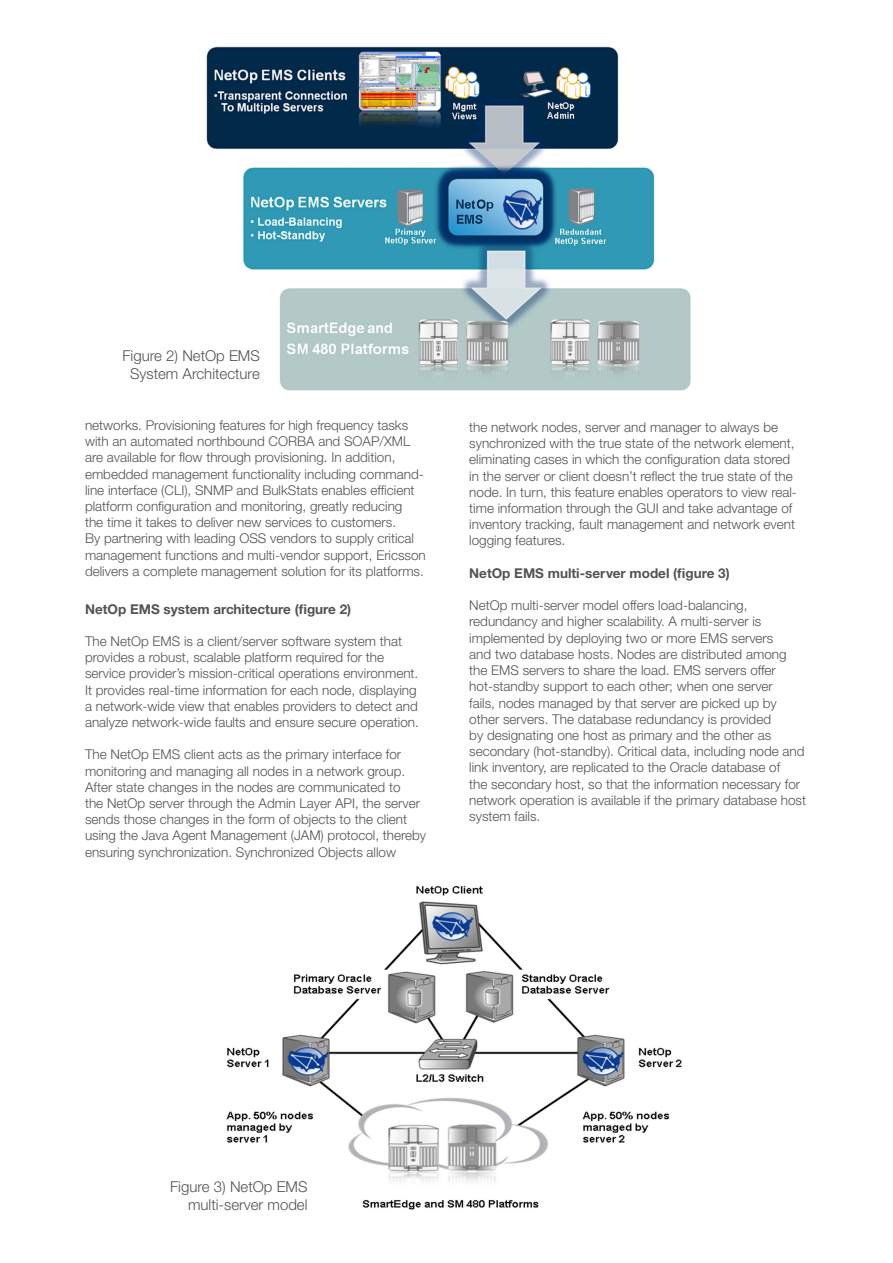
<style>
.page{position:relative;width:893px;height:1263px;background:#fff}
.page>*{position:absolute;margin:0;border:0;box-sizing:border-box;transform-origin:0 0}
.t1{font:300 15px/18px "Ericsson Sans";color:#535355;text-align:right}
.Paragraph_Text{font:300 13.5px/16.2px "Ericsson Sans";color:#535355}
.Paragraph_Text-2{font:700 13.5px "Ericsson Sans";color:#535355}
</style>
<div class="page">
<img style="left:226px;top:886px;width:456px;height:324px">
<img style="left:206px;top:46px;width:485px;height:345px">
<p class="t1" style="left:123px;top:347px;width:139px;text-align:center">Figure 2) NetOp EMS<br>System Architecture</p>
<p class="Paragraph_Text" style="left:85px;top:417px;width:342px">networks. Provisioning features for high frequency tasks with an automated northbound CORBA and SOAP/XML are available for flow through provisioning. In addition, embedded management functionality including command&shy;line interface (CLI), SNMP and BulkStats enables efficient platform configuration and monitoring, greatly reducing<br>the time it takes to deliver new services to customers.<br>By partnering with leading OSS vendors to supply critical management functions and multi-vendor support, Ericsson delivers a complete management solution for its platforms.</p>
<p class="Paragraph_Text-2" style="left:85px;top:601px;width:268px">NetOp EM S system architecture (figure 2)</p>
<p class="Paragraph_Text" style="left:85px;top:633px;width:335px">The NetOp EMS is a client/server software system that provides a robust, scalable platform required for the service provider’s mission-critical operations environment.<br>It provides real-time information for each node, displaying a network-wide view that enables providers to detect and analyze network-wide faults and ensure secure operation.</p>
<p class="Paragraph_Text" style="left:85px;top:746px;width:343px">The NetOp EMS client acts as the primary interface for monitoring and managing all nodes in a network group.<br>After state changes in the nodes are communicated to<br>the NetOp server through the Admin Layer API, the server sends those changes in the form of objects to the client using the Java Agent Management (JAM) protocol, thereby ensuring synchronization. Synchronized Objects allow</p>
<p class="Paragraph_Text" style="left:469px;top:419px;width:329px">the network nodes, server and manager to always be synchronized with the true state of the network element, eliminating cases in which the configuration data stored in the server or client doesn’t reflect the true state of the node. In turn, this feature enables operators to view real&shy;time information through the GUI and take advantage of inventory tracking, fault management and network event logging features.</p>
<p class="Paragraph_Text-2" style="left:469px;top:565px;width:262px">NetOp EMS multi-server model (figure 3)</p>
<p class="Paragraph_Text" style="left:469px;top:597px;width:338px">NetOp multi-server model offers load-balancing, redundancy and higher scalability. A multi-server is implemented by deploying two or more EMS servers<br>and two database hosts. Nodes are distributed among the EMS servers to share the load. EMS servers offer hot-standby support to each other; when one server<br>fails, nodes managed by that server are picked up by other servers. The database redundancy is provided<br>by designating one host as primary and the other as secondary (hot-standby). Critical data, including node and link inventory, are replicated to the Oracle database of<br>the secondary host, so that the information necessary for network operation is available if the primary database host system fails.</p>
<p class="t1" style="left:170px;top:1177px;width:139px">Figure 3) NetOp EMS multi-server model</p>
</div>
